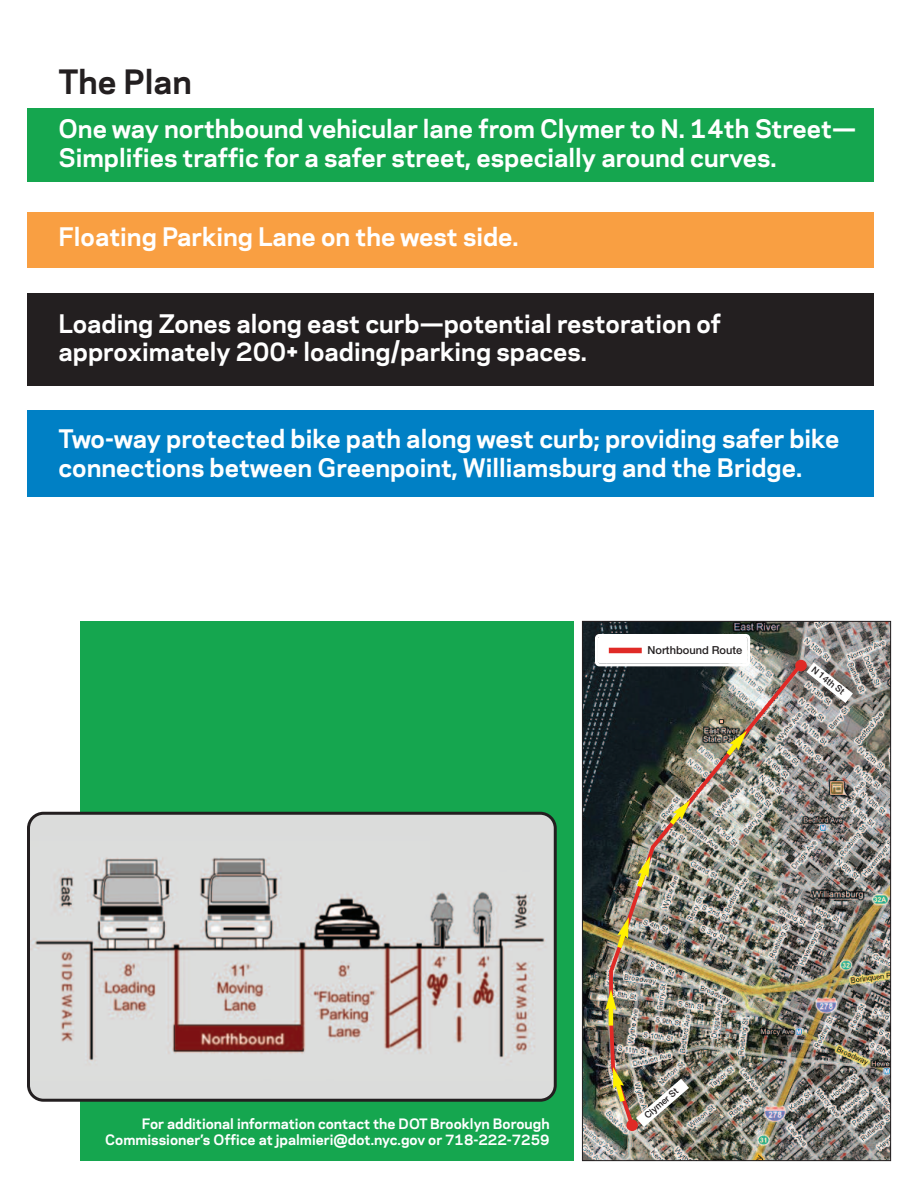
<style>
.page{position:relative;width:918px;height:1188px;background:#fff}
.page>*{position:absolute;margin:0;border:0;box-sizing:border-box;transform-origin:0 0}
.t1{font:700 31.5px "Galaxie Polaris";color:#231f20}
.t2{font:700 24px/28.8px "Galaxie Polaris";color:#fff}
.t3{font:700 13.5px/16.2px "Galaxie Polaris";color:#fff;text-align:right}
.t4{font:500 11.1px "Helvetica Neue LT Std";color:#231f20}
.t5{font:500 9.15px "Helvetica Neue LT Std";color:#231f20}
</style>
<div class="page">
<div style="left:81px;top:621px;width:493px;height:540px;background:#15a64f"></div>
<div style="left:27px;top:410px;width:846px;height:87px;background:#0080c5"></div>
<div style="left:27px;top:294px;width:846px;height:92px;background:#231f20"></div>
<div style="left:27px;top:212px;width:846px;height:56px;background:#f99f42"></div>
<div style="left:27px;top:108px;width:846px;height:74px;background:#15a64f"></div>
<svg style="left:27px;top:812px;width:530px;height:290px;background:#c6c2c0"></svg>
<img style="left:584px;top:623px;width:305px;height:536px">
<img style="left:607px;top:659px;width:199px;height:473px">
<svg style="left:806px;top:663px;width:47px;height:40px"></svg>
<img style="left:636px;top:1079px;width:53px;height:48px">
<div style="left:626px;top:1119px;width:12px;height:12px;background:#e02a26;border-radius:50%"></div>
<div style="left:795px;top:660px;width:12px;height:11px;background:#e02a26;border-radius:50%"></div>
<img style="left:595px;top:293px;width:155px;height:737px">
<svg style="left:612px;top:1067px;width:16px;height:40px"></svg>
<h1 class="t1" style="left:58px;top:69px;width:135px">The Plan</h1>
<p class="t2" style="left:58px;top:116px;width:799px">One way northbound vehicular lane from Clymer to N. 14th Street—<br>Simplifies traffic for a safer street, especially around curves.</p>
<p class="t2" style="left:58px;top:225px;width:462px">Floating Parking Lane on the west side.</p>
<p class="t2" style="left:59px;top:311px;width:664px">Loading Zones along east curb—potential restoration of approximately 200+ loading/parking spaces.</p>
<p class="t2" style="left:59px;top:426px;width:782px">Two-way protected bike path along west curb; providing safer bike connections between Greenpoint, Williamsburg and the Bridge.</p>
<p class="t4" style="left:648px;top:646px;width:96px">Northbound Route</p>
<p class="t5" style="left:815px;top:666px;width:41px;rotate:38deg">N 14th St</p>
<p class="t3" style="left:105px;top:1117px;width:446px">For additional information contact the DOT Brooklyn Borough<br>Commissioner’s Office at jpalmieri@dot.nyc.gov or 718-222-7259</p>
<p class="t5" style="left:644px;top:1114px;width:43px;rotate:-41deg">Clymer St</p>
</div>
